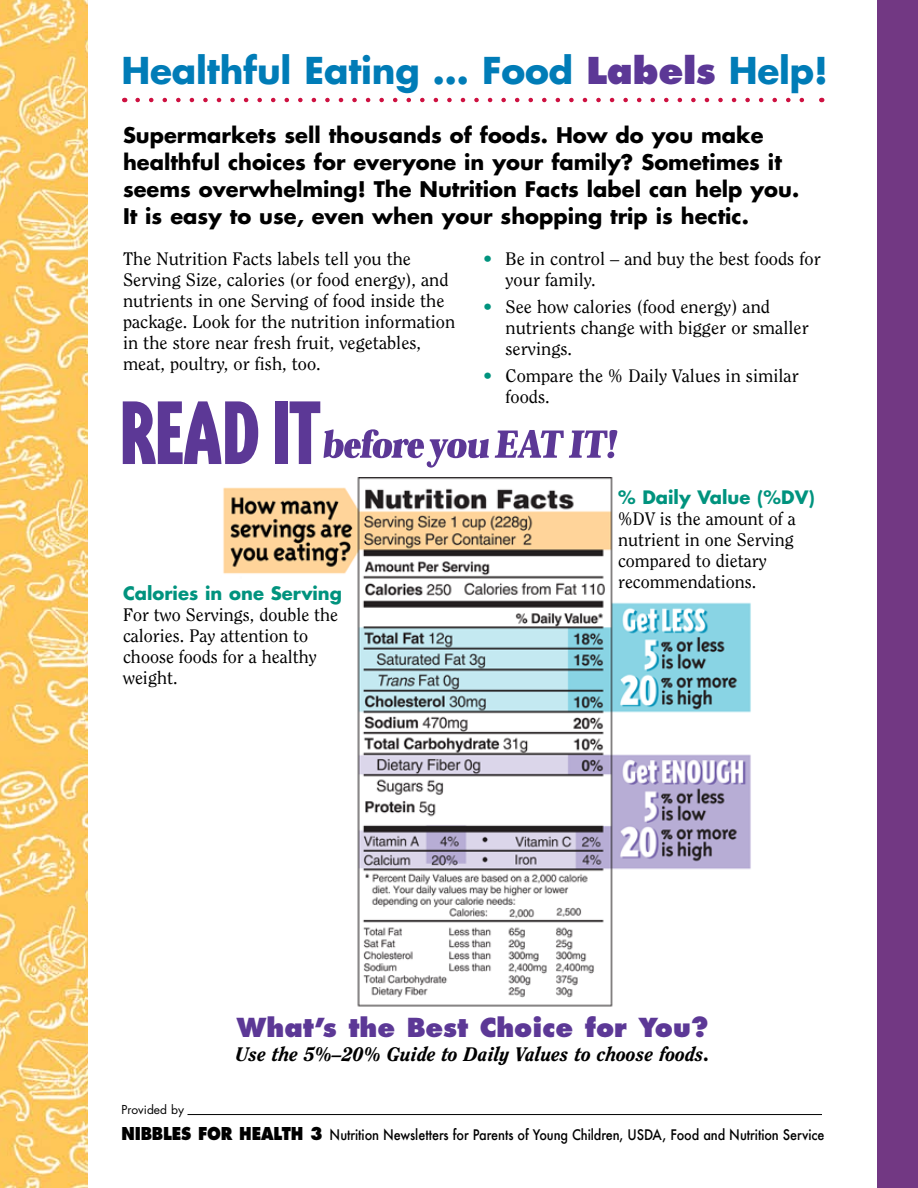
<style>
.page{position:relative;width:918px;height:1188px;background:#fff}
.page>*{position:absolute;margin:0;border:0;box-sizing:border-box;transform-origin:0 0}
.t1{font:700 36px "Futura";letter-spacing:-.005em;color:#007cb7}
.t2{font:800 25.5px "Futura";color:#5c3896}
.t3{font:700 21px/27px "Futura";color:#000}
.t4{font:italic 800 19.5px "Clearface";color:#000}
.t5{font:18px/21px "Clearface";color:#000}
.t6{font:700 18px "Futura";color:#00937e}
.t7{font:500 14.25px "Futura";letter-spacing:-.01em;color:#000;scale:.89 1}
.t8{font:12px "Futura";color:#000}
.s1{font-weight:800;color:#5c3896}
.s2{color:#00937e}
.s3{font-weight:800;font-size:17.25px}
</style>
<div class="page">
<hr style="left:187px;top:1114px;width:635px;height:1px;background:#000">
<svg style="left:125px;top:98px;width:696px;height:4px"></svg>
<svg style="left:138px;top:98px;width:677px;height:4px"></svg>
<svg style="left:123px;top:401px;width:135px;height:63px"></svg>
<div style="left:275px;top:401px;width:12px;height:63px;background:#5c3896"></div>
<svg style="left:290px;top:401px;width:199px;height:67px"></svg>
<svg style="left:495px;top:430px;width:123px;height:28px"></svg>
<img style="left:223px;top:477px;width:528px;height:530px">
<div style="left:616px;top:488px;width:226px;height:113px;background:#fff"></div>
<div style="left:878px;top:0;width:40px;height:1188px;background:#723883"></div>
<img style="left:0;top:0;width:88px;height:1188px">
<h1 class="t1" style="left:122px;top:46px;width:708px">Healthful Eating … Food <span class="s1">Labels</span> Help!</h1>
<p class="t3" style="left:123px;top:121px;width:678px">Supermarkets sell thousands of foods. How do you make healthful choices for everyone in your family? Sometimes it seems overwhelming! The Nutrition Facts label can help you.<br>It is easy to use, even when your shopping trip is hectic.</p>
<p class="t5" style="left:123px;top:248px;width:334px">The Nutrition Facts labels tell you the Serving Size, calories (or food energy), and nutrients in one Serving of food inside the package. Look for the nutrition information in the store near fresh fruit, vegetables, meat, poultry, or fish, too.</p>
<p class="t5" style="left:506px;top:248px;width:317px;text-indent:-22px"><span class="s2">•</span> Be in control – and buy the best foods for your family.</p>
<p class="t5" style="left:506px;top:296px;width:305px;text-indent:-22px"><span class="s2">•</span> See how calories (food energy) and nutrients change with bigger or smaller servings.</p>
<p class="t5" style="left:506px;top:365px;width:295px;text-indent:-22px"><span class="s2">•</span> Compare the % Daily Values in similar foods.</p>
<p class="t6" style="left:123px;top:580px;width:221px">Calories in one Serving</p>
<p class="t5" style="left:123px;top:604px;width:217px">For two Servings, double the calories. Pay attention to choose foods for a healthy weight.</p>
<p class="t6" style="left:618px;top:485px;width:198px">% Daily Value (%DV)</p>
<p class="t5" style="left:618px;top:508px;width:179px">%DV is the amount of a nutrient in one Serving compared to dietary recommendations.</p>
<h2 class="t2" style="left:236px;top:1012px;width:474px">What’s the Best Choice for You?</h2>
<p class="t4" style="left:236px;top:1042px;width:475px">Use the 5%–20% Guide to Daily Values to choose foods.</p>
<p class="t8" style="left:122px;top:1101px;width:64px">Provided by</p>
<p class="t7" style="left:122px;top:1125px;width:791px"><span class="s3">NIBBLES FOR HEALTH 3</span> Nutrition Newsletters for Parents of Young Children, USDA, Food and Nutrition Service</p>
</div>
